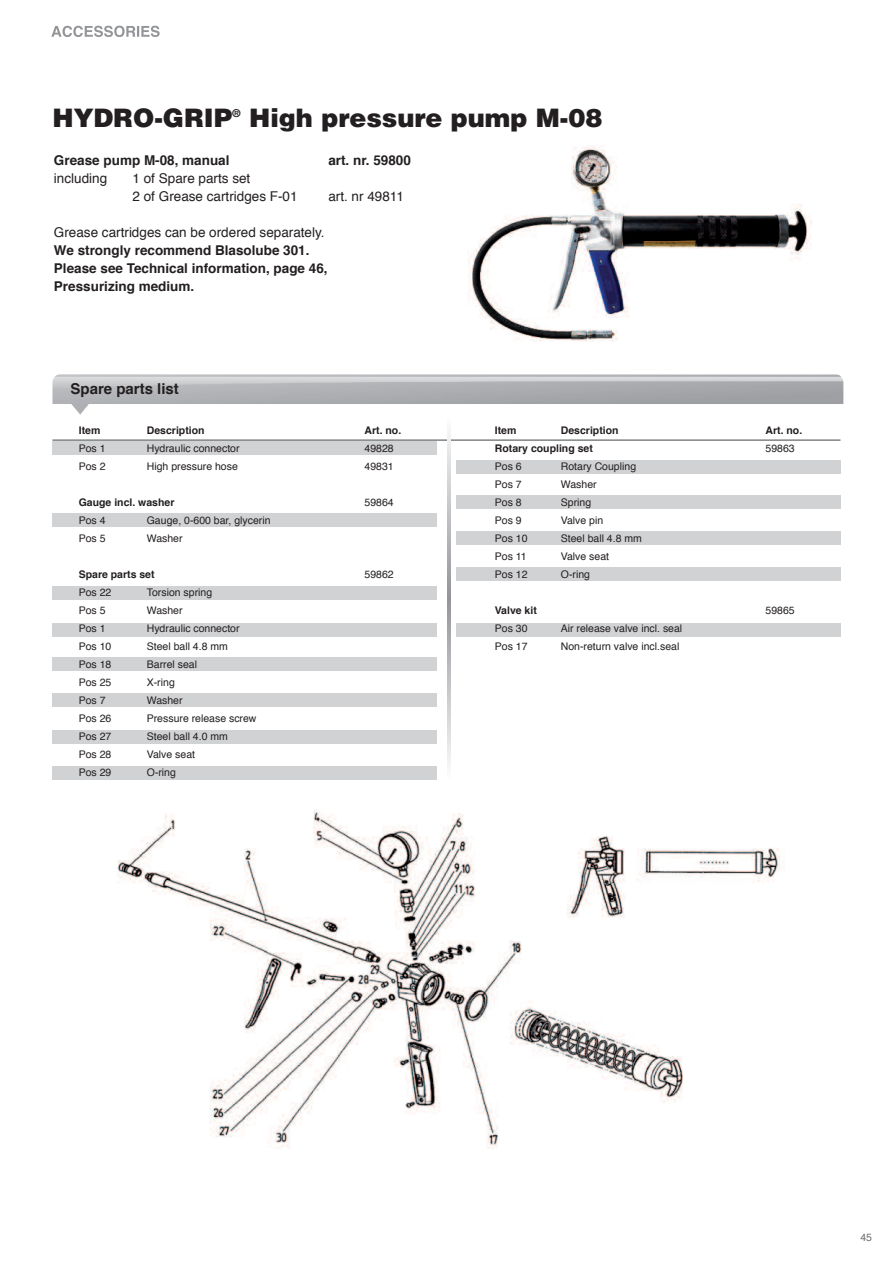
<style>
.page{position:relative;width:893px;height:1263px;background:#fff}
.page>*{position:absolute;margin:0;border:0;box-sizing:border-box;transform-origin:0 0}
.t1{font:900 25.5px "Helvetica";color:#231f20}
.t2{font:700 15px "Helvetica";color:#231f20}
.t3{font:700 13.5px/18px "Helvetica";color:#231f20}
.t4{font:13.5px/18px "Helvetica";color:#231f20}
.t5{font:900 10.8px "Helvetica";color:#231f20}
.t6{font:10.5px "Helvetica";color:#231f20}
.t7{font:700 10.5px "Helvetica";color:#231f20}
.t8{font:10.5px "Helvetica";color:#6c6d70}
</style>
<div class="page">
<svg style="left:51px;top:26px;width:84px;height:11px"></svg>
<div style="left:52px;top:442px;width:384px;height:13px;background:#d1d2d4"></div>
<div style="left:52px;top:513px;width:384px;height:14px;background:#d1d2d4"></div>
<div style="left:52px;top:586px;width:384px;height:14px;background:#d1d2d4"></div>
<div style="left:52px;top:623px;width:384px;height:13px;background:#d1d2d4"></div>
<div style="left:52px;top:658px;width:384px;height:13px;background:#d1d2d4"></div>
<div style="left:52px;top:693px;width:384px;height:14px;background:#d1d2d4"></div>
<div style="left:52px;top:730px;width:384px;height:13px;background:#d1d2d4"></div>
<div style="left:52px;top:766px;width:384px;height:13px;background:#d1d2d4"></div>
<div style="left:457px;top:461px;width:384px;height:13px;background:#d1d2d4"></div>
<div style="left:457px;top:495px;width:384px;height:14px;background:#d1d2d4"></div>
<div style="left:457px;top:531px;width:384px;height:14px;background:#d1d2d4"></div>
<div style="left:457px;top:568px;width:384px;height:13px;background:#d1d2d4"></div>
<div style="left:457px;top:623px;width:384px;height:13px;background:#d1d2d4"></div>
<img style="left:467px;top:145px;width:345px;height:197px">
<img style="left:117px;top:810px;width:667px;height:339px">
<hr style="left:52px;top:439px;width:788px;height:2px;background:#808285">
<svg style="left:448px;top:431px;width:2px;height:334px"></svg>
<h1 class="t1" style="left:52px;top:103px;width:181px">HYDRO-GRIP</h1>
<p class="t5" style="left:232px;top:107px;width:10px">®</p>
<h1 class="t1" style="left:249px;top:103px;width:355px">High pressure pump M-08</h1>
<p class="t3" style="left:54px;top:153px;width:177px">Grease pump M-08, manual</p>
<p class="t3" style="left:328px;top:153px;width:84px">art. nr. 59800</p>
<p class="t4" style="left:54px;top:171px;width:55px">including</p>
<p class="t4" style="left:133px;top:171px;width:167px">1 of Spare parts set<br>2 of Grease cartridges F-01</p>
<p class="t4" style="left:328px;top:189px;width:77px">art. nr 49811</p>
<p class="t4" style="left:54px;top:225px;width:272px">Grease cartridges can be ordered separately.</p>
<p class="t3" style="left:54px;top:243px;width:275px">We strongly recommend Blasolube 301.<br>Please see Technical information, page 46,<br>Pressurizing medium.</p>
<h2 class="t2" style="left:71px;top:383px;width:110px">Spare parts list</h2>
<p class="t7" style="left:79px;top:426px;width:23px">Item</p>
<p class="t7" style="left:147px;top:426px;width:59px">Description</p>
<p class="t7" style="left:365px;top:426px;width:38px">Art. no.</p>
<p class="t6" style="left:79px;top:444px;width:28px">Pos 1</p>
<p class="t6" style="left:147px;top:444px;width:94px">Hydraulic connector</p>
<p class="t6" style="left:365px;top:444px;width:31px">49828</p>
<p class="t6" style="left:79px;top:462px;width:28px">Pos 2</p>
<p class="t6" style="left:147px;top:462px;width:93px">High pressure hose</p>
<p class="t6" style="left:365px;top:462px;width:31px">49831</p>
<p class="t7" style="left:79px;top:498px;width:97px">Gauge incl. washer</p>
<p class="t6" style="left:365px;top:498px;width:31px">59864</p>
<p class="t6" style="left:79px;top:516px;width:28px">Pos 4</p>
<p class="t6" style="left:147px;top:516px;width:125px">Gauge, 0-600 bar, glycerin</p>
<p class="t6" style="left:79px;top:534px;width:28px">Pos 5</p>
<p class="t6" style="left:147px;top:534px;width:37px">Washer</p>
<p class="t7" style="left:79px;top:570px;width:77px">Spare parts set</p>
<p class="t6" style="left:365px;top:570px;width:31px">59862</p>
<p class="t6" style="left:79px;top:588px;width:34px">Pos 22</p>
<p class="t6" style="left:147px;top:588px;width:67px">Torsion spring</p>
<p class="t6" style="left:79px;top:606px;width:28px">Pos 5</p>
<p class="t6" style="left:147px;top:606px;width:37px">Washer</p>
<p class="t6" style="left:79px;top:624px;width:28px">Pos 1</p>
<p class="t6" style="left:147px;top:624px;width:94px">Hydraulic connector</p>
<p class="t6" style="left:79px;top:642px;width:34px">Pos 10</p>
<p class="t6" style="left:147px;top:642px;width:83px">Steel ball 4.8 mm</p>
<p class="t6" style="left:79px;top:660px;width:34px">Pos 18</p>
<p class="t6" style="left:147px;top:660px;width:52px">Barrel seal</p>
<p class="t6" style="left:79px;top:678px;width:34px">Pos 25</p>
<p class="t6" style="left:147px;top:678px;width:30px">x-ring</p>
<p class="t6" style="left:79px;top:696px;width:28px">Pos 7</p>
<p class="t6" style="left:147px;top:696px;width:37px">Washer</p>
<p class="t6" style="left:79px;top:714px;width:34px">Pos 26</p>
<p class="t6" style="left:147px;top:714px;width:111px">Pressure release screw</p>
<p class="t6" style="left:79px;top:732px;width:34px">Pos 27</p>
<p class="t6" style="left:147px;top:732px;width:83px">Steel ball 4.0 mm</p>
<p class="t6" style="left:79px;top:750px;width:34px">Pos 28</p>
<p class="t6" style="left:147px;top:750px;width:50px">valve seat</p>
<p class="t6" style="left:79px;top:768px;width:34px">Pos 29</p>
<p class="t6" style="left:147px;top:768px;width:31px">O-ring</p>
<p class="t7" style="left:495px;top:426px;width:23px">Item</p>
<p class="t7" style="left:561px;top:426px;width:59px">Description</p>
<p class="t7" style="left:765px;top:426px;width:38px">Art. no.</p>
<p class="t7" style="left:495px;top:444px;width:100px">Rotary coupling set</p>
<p class="t6" style="left:765px;top:444px;width:31px">59863</p>
<p class="t6" style="left:495px;top:462px;width:28px">Pos 6</p>
<p class="t6" style="left:561px;top:462px;width:77px">Rotary Coupling</p>
<p class="t6" style="left:495px;top:480px;width:28px">Pos 7</p>
<p class="t6" style="left:561px;top:480px;width:37px">Washer</p>
<p class="t6" style="left:495px;top:498px;width:28px">Pos 8</p>
<p class="t6" style="left:561px;top:498px;width:32px">Spring</p>
<p class="t6" style="left:495px;top:516px;width:28px">Pos 9</p>
<p class="t6" style="left:561px;top:516px;width:44px">valve pin</p>
<p class="t6" style="left:495px;top:534px;width:34px">Pos 10</p>
<p class="t6" style="left:561px;top:534px;width:83px">Steel ball 4.8 mm</p>
<p class="t6" style="left:495px;top:552px;width:33px">Pos 11</p>
<p class="t6" style="left:561px;top:552px;width:50px">valve seat</p>
<p class="t6" style="left:495px;top:570px;width:34px">Pos 12</p>
<p class="t6" style="left:561px;top:570px;width:31px">O-ring</p>
<p class="t7" style="left:495px;top:606px;width:44px">Valve kit</p>
<p class="t6" style="left:765px;top:606px;width:31px">59865</p>
<p class="t6" style="left:495px;top:624px;width:34px">Pos 30</p>
<p class="t6" style="left:561px;top:624px;width:123px">Air release valve incl. seal</p>
<p class="t6" style="left:495px;top:642px;width:34px">Pos 17</p>
<p class="t6" style="left:561px;top:642px;width:120px">Non-return valve incl.seal</p>
<p class="t8" style="left:860px;top:1233px;width:13px">45</p>
</div>
